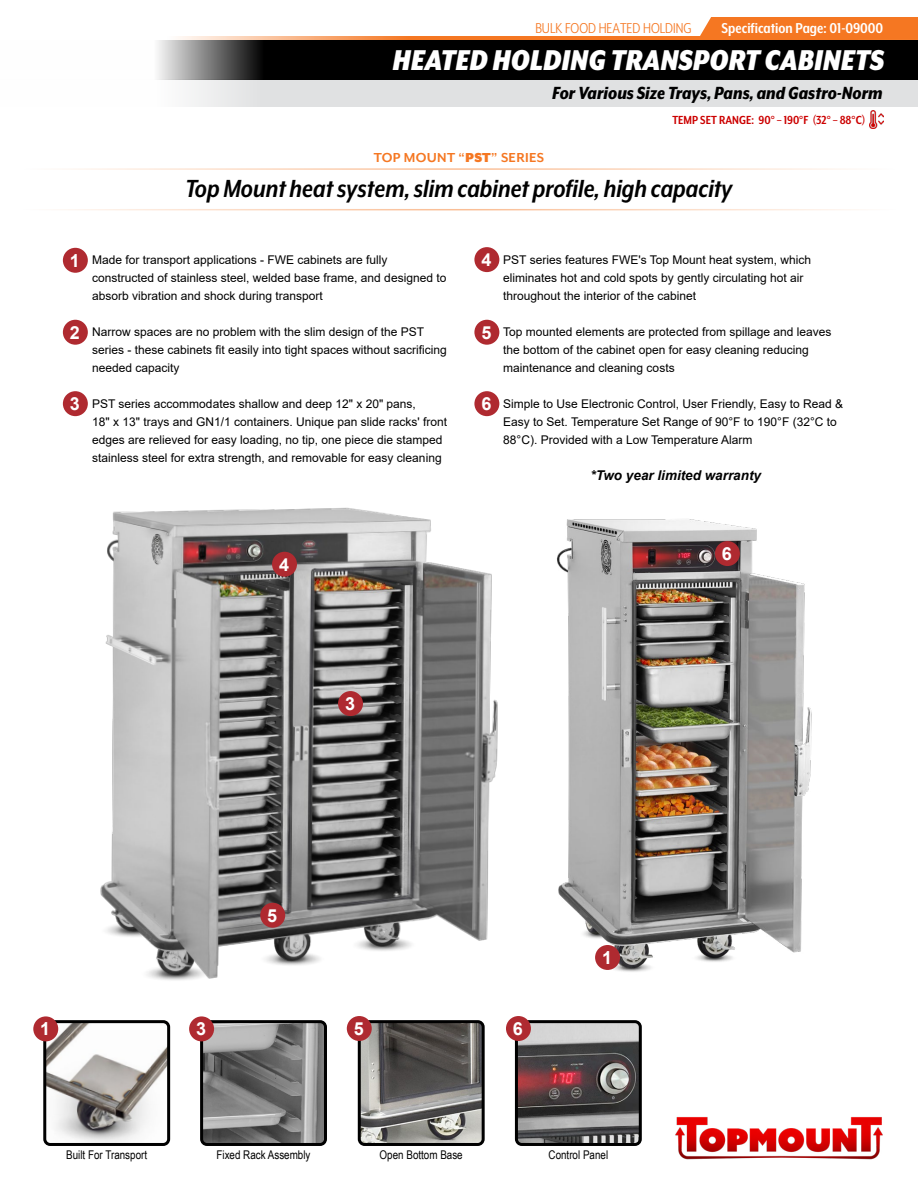
<style>
.page{position:relative;width:918px;height:1188px;background:#fff}
.page>*{position:absolute;margin:0;border:0;box-sizing:border-box;transform-origin:0 0}
.t1{font:italic 900 33px "Mr Eaves XL Mod Nar OT";color:#fff}
.t2{font:italic 700 28.5px "Mr Eaves XL Mod Nar OT";color:#000}
.t3{font:italic 800 20.25px "Mr Eaves XL Mod Nar OT";color:#000}
.t4{font:700 18px "Arial";color:#fff}
.t5{font:700 16.5px "Mr Eaves XL Mod Nar OT";color:#fff}
.t6{font:16.5px "Mr Eaves XL Mod Nar OT";color:#f57722}
.t7{font:700 15px "Mr Eaves XL Mod OT";letter-spacing:.02em;color:#f57722}
.t8{font:700 13.5px "Mr Eaves XL Mod Nar OT";color:#c00}
.t9{font:italic 700 13.5px "Arial";color:#000}
.t10{font:12px/18px "Arial";color:#000}
.t11{font:12px "Arial Narrow";color:#000}
.s1{font-weight:900}
</style>
<div class="page">
<img style="left:557px;top:519px;width:255px;height:453px">
<img style="left:100px;top:507px;width:398px;height:473px">
<img style="left:204px;top:1024px;width:119px;height:118px">
<div style="left:200px;top:1020px;width:127px;height:126px;border:3px solid #000;border-radius:5px"></div>
<div style="left:63px;top:248px;width:25px;height:25px;background:#af2a30;border-radius:50%"></div>
<div style="left:63px;top:320px;width:25px;height:25px;background:#af2a30;border-radius:50%"></div>
<div style="left:63px;top:391px;width:25px;height:25px;background:#af2a30;border-radius:50%"></div>
<div style="left:474px;top:247px;width:25px;height:25px;background:#af2a30;border-radius:50%"></div>
<div style="left:474px;top:320px;width:25px;height:25px;background:#af2a30;border-radius:50%"></div>
<div style="left:474px;top:391px;width:25px;height:25px;background:#af2a30;border-radius:50%"></div>
<img style="left:362px;top:1024px;width:119px;height:118px">
<div style="left:358px;top:1020px;width:127px;height:126px;border:3px solid #000;border-radius:5px"></div>
<div style="left:272px;top:552px;width:25px;height:25px;background:#af2a30;border-radius:50%"></div>
<div style="left:715px;top:541px;width:25px;height:25px;background:#af2a30;border-radius:50%"></div>
<img style="left:519px;top:1024px;width:119px;height:118px">
<div style="left:515px;top:1020px;width:127px;height:126px;border:3px solid #000;border-radius:5px"></div>
<div style="left:595px;top:945px;width:25px;height:25px;background:#af2a30;border-radius:50%"></div>
<div style="left:338px;top:691px;width:25px;height:25px;background:#af2a30;border-radius:50%"></div>
<div style="left:260px;top:903px;width:25px;height:25px;background:#af2a30;border-radius:50%"></div>
<img style="left:675px;top:1117px;width:208px;height:43px">
<img style="left:47px;top:1024px;width:119px;height:118px">
<div style="left:43px;top:1020px;width:127px;height:126px;border:3px solid #000;border-radius:5px"></div>
<div style="left:33px;top:1016px;width:25px;height:25px;background:#af2a30;border-radius:50%"></div>
<div style="left:189px;top:1016px;width:25px;height:25px;background:#af2a30;border-radius:50%"></div>
<div style="left:347px;top:1016px;width:25px;height:25px;background:#af2a30;border-radius:50%"></div>
<div style="left:506px;top:1016px;width:25px;height:25px;background:#af2a30;border-radius:50%"></div>
<div style="left:0;top:80px;width:918px;height:27px;background:linear-gradient(to right,#f6f7f7,#d7d8da)"></div>
<svg style="left:158px;top:40px;width:760px;height:39px;background:#111"></svg>
<div style="left:700px;top:17px;width:218px;height:23px;background:#f57722"></div>
<svg style="left:178px;top:36px;width:680px;height:4px;background:#f68c45"></svg>
<hr style="left:278px;top:78px;width:640px;height:2px;background:#000">
<img style="left:869px;top:111px;width:14px;height:18px">
<svg style="left:60px;top:168px;width:799px;height:43px"></svg>
<h3 class="t6" style="left:535px;top:19px;width:158px">BULK FOOD HEATED HOLDING</h3>
<h3 class="t5" style="left:722px;top:19px;width:163px">Specification Page: 01-09000</h3>
<h1 class="t1" style="left:393px;top:44px;width:493px">HEATED HOLDING TRANSPORT CABINETS</h1>
<h3 class="t3" style="left:552px;top:83px;width:332px">For Various Size Trays, Pans, and Gastro-Norm</h3>
<p class="t8" style="left:673px;top:113px;width:194px">TEMP SET RANGE: 90° – 190°F (32° – 88°C)</p>
<p class="t7" style="left:374px;top:150px;width:172px">TOP MOUNT “<span class="s1">PST</span>” SERIES</p>
<h2 class="t2" style="left:185px;top:174px;width:549px">Top Mount heat system, slim cabinet profile, high capacity</h2>
<h3 class="t4" style="left:70px;top:248px;width:12px">1</h3>
<h3 class="t4" style="left:70px;top:320px;width:12px">2</h3>
<h3 class="t4" style="left:70px;top:391px;width:12px">3</h3>
<p class="t10" style="left:92px;top:251px;width:356px">Made for transport applications - FWE cabinets are fully constructed of stainless steel, welded base frame, and designed to absorb vibration and shock during transport</p>
<p class="t10" style="left:92px;top:323px;width:356px">Narrow spaces are no problem with the slim design of the PST series - these cabinets fit easily into tight spaces without sacrificing needed capacity</p>
<p class="t10" style="left:92px;top:395px;width:356px">PST series accommodates shallow and deep 12" x 20" pans,<br>18" x 13" trays and GN1/1 containers. Unique pan slide racks' front edges are relieved for easy loading, no tip, one piece die stamped stainless steel for extra strength, and removable for easy cleaning</p>
<h3 class="t4" style="left:481px;top:247px;width:12px">4</h3>
<h3 class="t4" style="left:481px;top:320px;width:12px">5</h3>
<h3 class="t4" style="left:481px;top:391px;width:12px">6</h3>
<p class="t10" style="left:503px;top:251px;width:309px">PST series features FWE's Top Mount heat system, which eliminates hot and cold spots by gently circulating hot air throughout the interior of the cabinet</p>
<p class="t10" style="left:503px;top:323px;width:330px">Top mounted elements are protected from spillage and leaves the bottom of the cabinet open for easy cleaning reducing maintenance and cleaning costs</p>
<p class="t10" style="left:503px;top:395px;width:341px">Simple to Use Electronic Control, User Friendly, Easy to Read &amp;<br>Easy to Set. Temperature Set Range of 90°F to 190°F (32°C to<br>88°C). Provided with a Low Temperature Alarm</p>
<p class="t9" style="left:590px;top:466px;width:172px">*Two year limited warranty</p>
<h3 class="t4" style="left:279px;top:552px;width:12px">4</h3>
<h3 class="t4" style="left:722px;top:541px;width:12px">6</h3>
<h3 class="t4" style="left:345px;top:691px;width:12px">3</h3>
<h3 class="t4" style="left:267px;top:903px;width:12px">5</h3>
<h3 class="t4" style="left:602px;top:945px;width:12px">1</h3>
<h3 class="t4" style="left:40px;top:1016px;width:12px">1</h3>
<h3 class="t4" style="left:196px;top:1016px;width:12px">3</h3>
<h3 class="t4" style="left:354px;top:1016px;width:12px">5</h3>
<h3 class="t4" style="left:513px;top:1016px;width:12px">6</h3>
<p class="t11" style="left:66px;top:1146px;width:82px">Built For Transport</p>
<p class="t11" style="left:217px;top:1146px;width:96px">Fixed Rack Assembly</p>
<p class="t11" style="left:380px;top:1146px;width:85px">Open Bottom Base</p>
<p class="t11" style="left:549px;top:1146px;width:61px">Control Panel</p>
</div>
